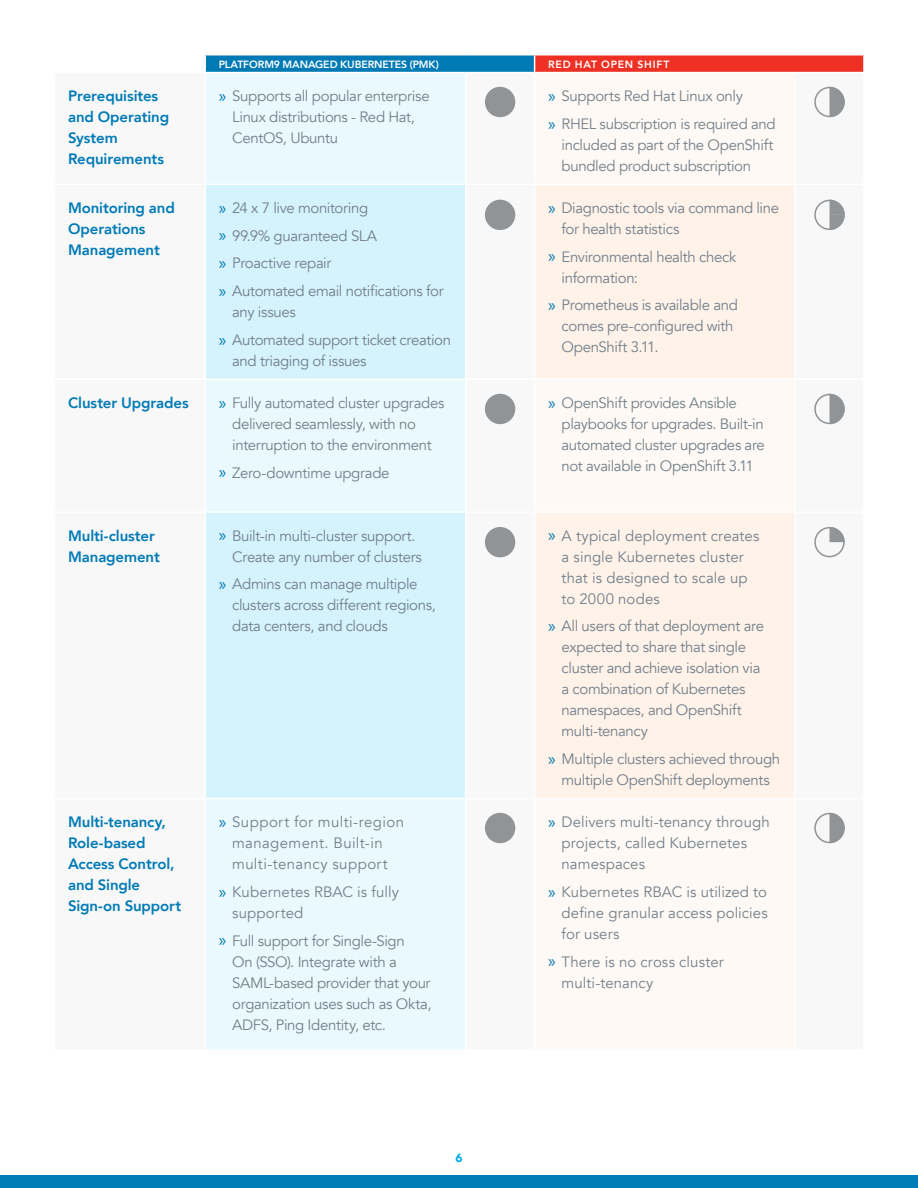
<style>
.page{position:relative;width:918px;height:1188px;background:#fff}
.page>*{position:absolute;margin:0;border:0;box-sizing:border-box;transform-origin:0 0}
.t1{font:15px/21px "Avenir";letter-spacing:-.02em;color:#73808b}
.t2{font:15px/21px "Avenir";letter-spacing:.005em;color:#73808b}
.Table_Body{font:800 15px/21px "Avenir";letter-spacing:-.01em;color:#007ab5}
.t3{font:15px/21px "Avenir";letter-spacing:.025em;color:#73808b;text-align:center}
.t4{font:900 12px "Avenir";color:#00abe8}
.Table_Header{font:800 10.5px "Avenir";letter-spacing:-.005em;color:#fff}
.Table_Header-2{font:800 10.5px "Avenir";letter-spacing:.075em;color:#fff}
.s1{font-family:"Myriad Pro";font-size:18px;color:#007ab5}
</style>
<div class="page">
<div style="left:0;top:1175px;width:918px;height:13px;background:#007bb6"></div>
<div style="left:205px;top:55px;width:330px;height:18px;background:#007ab5"></div>
<div style="left:535px;top:55px;width:329px;height:18px;background:#ee3124"></div>
<div style="left:206px;top:73px;width:259px;height:977px;background:#eaf9fe"></div>
<div style="left:536px;top:74px;width:258px;height:975px;background:#fef9f4"></div>
<svg style="left:206px;top:185px;width:259px;height:613px;background:#d9f4fd"></svg>
<svg style="left:535px;top:185px;width:259px;height:613px;fill:#fef2e9"></svg>
<hr style="left:205px;top:184px;width:261px;height:1px;background:#fff">
<hr style="left:205px;top:379px;width:261px;height:1px;background:#fff">
<hr style="left:205px;top:511px;width:261px;height:2px;background:#fff">
<hr style="left:205px;top:798px;width:261px;height:1px;background:#fff">
<hr style="left:535px;top:184px;width:260px;height:1px;background:#fff">
<hr style="left:535px;top:379px;width:260px;height:1px;background:#fff">
<hr style="left:535px;top:511px;width:260px;height:2px;background:#fff">
<hr style="left:535px;top:798px;width:260px;height:1px;background:#fff">
<hr style="left:204px;top:54px;width:262px;height:2px;background:#fff">
<svg style="left:205px;top:55px;width:1px;height:17px"></svg>
<hr style="left:466px;top:54px;width:69px;height:2px;background:#fff">
<hr style="left:535px;top:54px;width:260px;height:2px;background:#fff">
<svg style="left:534px;top:55px;width:1px;height:17px"></svg>
<hr style="left:795px;top:54px;width:70px;height:2px;background:#fff">
<svg style="left:863px;top:55px;width:1px;height:17px"></svg>
<hr style="left:204px;top:72px;width:262px;height:1px;background:#fff">
<hr style="left:466px;top:72px;width:69px;height:1px;background:#fff">
<hr style="left:535px;top:72px;width:260px;height:1px;background:#fff">
<hr style="left:795px;top:72px;width:70px;height:1px;background:#fff">
<svg style="left:814px;top:813px;width:31px;height:30px"></svg>
<svg style="left:814px;top:394px;width:31px;height:30px"></svg>
<svg style="left:814px;top:87px;width:31px;height:30px"></svg>
<svg style="left:814px;top:200px;width:31px;height:30px"></svg>
<svg style="left:814px;top:527px;width:31px;height:30px"></svg>
<div style="left:485px;top:87px;width:30px;height:30px;background:#919496;border-radius:50%"></div>
<div style="left:485px;top:200px;width:30px;height:30px;background:#919496;border-radius:50%"></div>
<div style="left:485px;top:394px;width:30px;height:30px;background:#919496;border-radius:50%"></div>
<div style="left:485px;top:527px;width:30px;height:30px;background:#919496;border-radius:50%"></div>
<div style="left:485px;top:813px;width:30px;height:30px;background:#919496;border-radius:50%"></div>
<p class="Table_Header" style="left:219px;top:56px;width:222px">PLATFORM9 MANAGED KUBERNETES (PMK)</p>
<p class="Table_Header-2" style="left:548px;top:56px;width:123px">RED HAT OPEN SHIFT</p>
<p class="Table_Body" style="left:68px;top:85px;width:103px">Prerequisites and Operating<br>System<br>Requirements</p>
<p class="t1" style="left:232px;top:86px;width:199px;text-indent:-14px"><span class="s1">»</span> Supports all popular enterprise<br>Linux distributions - Red Hat,<br>CentOS, Ubuntu</p>
<p class="t1" style="left:548px;top:86px;width:196px"><span class="s1">»</span> Supports Red Hat Linux only</p>
<p class="t1" style="left:562px;top:113px;width:216px;text-indent:-14px"><span class="s1">»</span> RHEL subscription is required and included as part of the OpenShift bundled product subscription</p>
<p class="Table_Body" style="left:68px;top:197px;width:108px">Monitoring and<br>Operations<br>Management</p>
<p class="t1" style="left:219px;top:197px;width:151px"><span class="s1">»</span> 24 x 7 live monitoring</p>
<p class="t1" style="left:219px;top:225px;width:160px"><span class="s1">»</span> 99.9% guaranteed SLA</p>
<p class="t1" style="left:219px;top:253px;width:114px"><span class="s1">»</span> Proactive repair</p>
<p class="t1" style="left:232px;top:281px;width:213px;text-indent:-14px"><span class="s1">»</span> Automated email notifications for any issues</p>
<p class="t1" style="left:232px;top:329px;width:221px;text-indent:-14px"><span class="s1">»</span> Automated support ticket creation and triaging of issues</p>
<p class="Table_Body" style="left:68px;top:392px;width:122px">Cluster Upgrades</p>
<p class="t1" style="left:232px;top:392px;width:214px;text-indent:-14px"><span class="s1">»</span> Fully automated cluster upgrades delivered seamlessly, with no interruption to the environment</p>
<p class="t1" style="left:219px;top:462px;width:172px"><span class="s1">»</span> Zero-downtime upgrade</p>
<p class="Table_Body" style="left:68px;top:525px;width:93px">Multi-cluster<br>Management</p>
<p class="t1" style="left:232px;top:525px;width:191px;text-indent:-14px"><span class="s1">»</span> Built-in multi-cluster support.<br>Create any number of clusters</p>
<p class="t1" style="left:232px;top:574px;width:205px;text-indent:-14px"><span class="s1">»</span> Admins can manage multiple clusters across different regions, data centers, and clouds</p>
<p class="Table_Body" style="left:68px;top:811px;width:115px">Multi-tenancy,<br>Role-based<br>Access Control, and Single<br>Sign-on Support</p>
<p class="t3" style="left:219px;top:812px;width:187px"><span class="s1">»</span> Support for multi-region management. Built-in multi-tenancy support</p>
<p class="t2" style="left:232px;top:881px;width:168px;text-indent:-14px"><span class="s1">»</span> Kubernetes RBAC is fully supported</p>
<p class="t1" style="left:232px;top:930px;width:201px;text-indent:-14px"><span class="s1">»</span> Full support for Single-Sign<br>On (SSO). Integrate with a<br>SAML-based provider that your organization uses such as Okta,<br>ADFS, Ping Identity, etc.</p>
<p class="t4" style="left:455px;top:1147px;width:9px">6</p>
<p class="t1" style="left:562px;top:197px;width:219px;text-indent:-14px"><span class="s1">»</span> Diagnostic tools via command line for health statistics</p>
<p class="t1" style="left:562px;top:246px;width:176px;text-indent:-14px"><span class="s1">»</span> Environmental health check information:</p>
<p class="t1" style="left:562px;top:295px;width:178px;text-indent:-14px"><span class="s1">»</span> Prometheus is available and comes pre-configured with<br>OpenShift 3.11.</p>
<p class="t1" style="left:562px;top:392px;width:205px;text-indent:-14px"><span class="s1">»</span> OpenShift provides Ansible playbooks for upgrades. Built-in automated cluster upgrades are not available in OpenShift 3.11</p>
<p class="t2" style="left:562px;top:525px;width:199px;text-indent:-14px"><span class="s1">»</span> A typical deployment creates a single Kubernetes cluster that is designed to scale up to 2000 nodes</p>
<p class="t1" style="left:562px;top:616px;width:204px;text-indent:-14px"><span class="s1">»</span> All users of that deployment are expected to share that single cluster and achieve isolation via a combination of Kubernetes namespaces, and OpenShift multi-tenancy</p>
<p class="t1" style="left:548px;top:749px;width:234px;text-align:center"><span class="s1">»</span> Multiple clusters achieved through multiple OpenShift deployments</p>
<p class="t2" style="left:562px;top:812px;width:210px;text-indent:-14px"><span class="s1">»</span> Delivers multi-tenancy through projects, called Kubernetes namespaces</p>
<p class="t1" style="left:562px;top:881px;width:208px;text-align:justify;text-indent:-14px"><span class="s1">»</span> Kubernetes RBAC is utilized to define granular access policies for users</p>
<p class="t2" style="left:562px;top:951px;width:164px;text-indent:-14px"><span class="s1">»</span> There is no cross cluster multi-tenancy</p>
</div>
